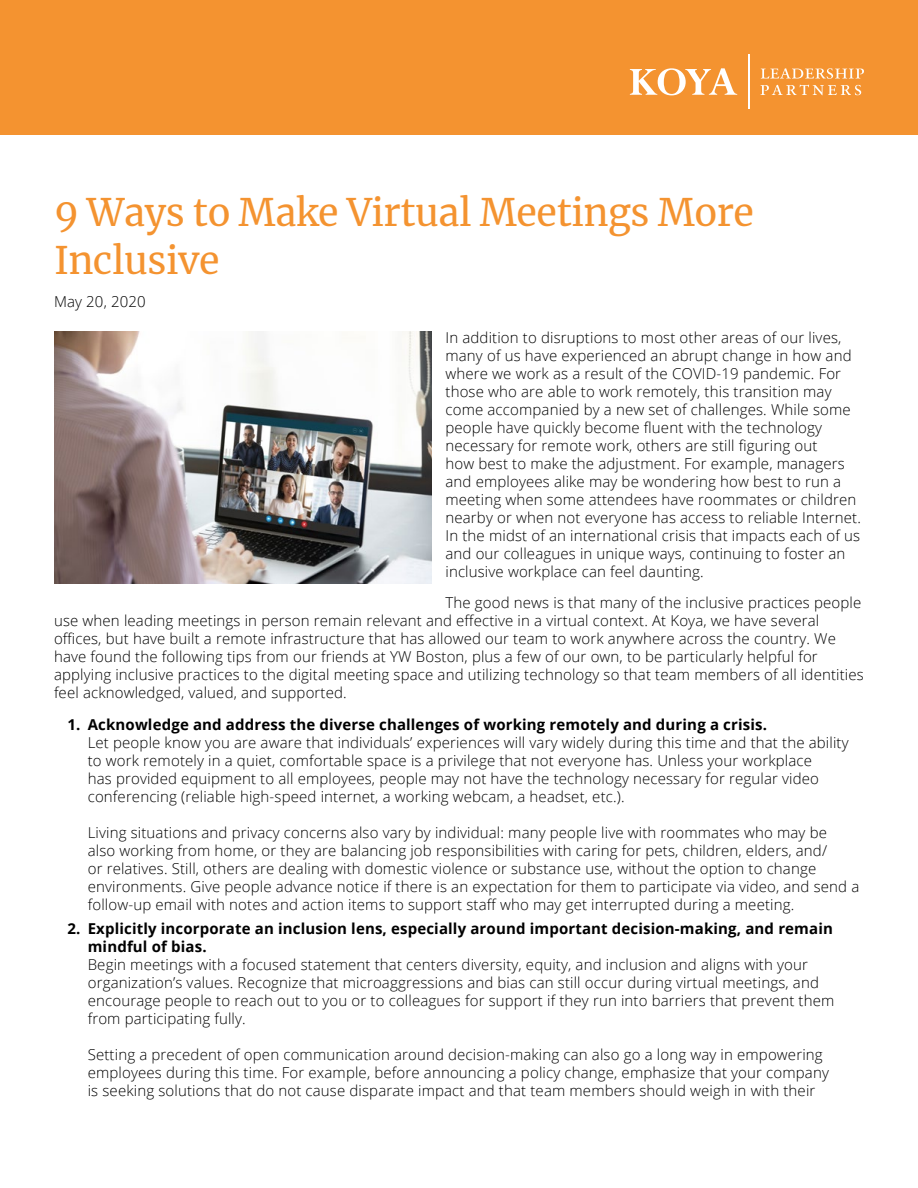
<style>
.page{position:relative;width:918px;height:1188px;background:#fff}
.page>*{position:absolute;margin:0;border:0;box-sizing:border-box;transform-origin:0 0}
.t1{font:37.5px/48px "Merriweather";letter-spacing:-.01em;color:#f49330}
.t2{font:300 15px/18px "Open Sans";letter-spacing:.01em;color:#000}
.t3{font:700 15px/18px "Open Sans";letter-spacing:.01em;color:#000}
</style>
<div class="page">
<div style="left:0;top:0;width:918px;height:135px;background:#f49330"></div>
<svg style="left:761px;top:68px;width:103px;height:11px"></svg>
<svg style="left:761px;top:85px;width:100px;height:10px"></svg>
<hr style="left:748px;top:54px;width:1px;height:55px;background:#fff">
<svg style="left:630px;top:68px;width:107px;height:27px"></svg>
<img style="left:54px;top:331px;width:378px;height:252px">
<h1 class="t1" style="left:54px;top:187px;width:702px">9 Ways to Make Virtual Meetings More<br>Inclusive</h1>
<p class="t2" style="left:54px;top:292px;width:93px">May 20, 2020</p>
<p class="t2" style="left:446px;top:328px;width:417px">In addition to disruptions to most other areas of our lives, many of us have experienced an abrupt change in how and where we work as a result of the COVID-19 pandemic. For those who are able to work remotely, this transition may come accompanied by a new set of challenges. While some people have quickly become fluent with the technology necessary for remote work, others are still figuring out<br>how best to make the adjustment. For example, managers and employees alike may be wondering how best to run a meeting when some attendees have roommates or children nearby or when not everyone has access to reliable Internet.<br>In the midst of an international crisis that impacts each of us and our colleagues in unique ways, continuing to foster an inclusive workplace can feel daunting.</p>
<p class="t2" style="left:54px;top:593px;width:811px;text-indent:392px">The good news is that many of the inclusive practices people use when leading meetings in person remain relevant and effective in a virtual context. At Koya, we have several offices, but have built a remote infrastructure that has allowed our team to work anywhere across the country. We have found the following tips from our friends at YW Boston, plus a few of our own, to be particularly helpful for applying inclusive practices to the digital meeting space and utilizing technology so that team members of all identities feel acknowledged, valued, and supported.</p>
<p class="t3" style="left:68px;top:715px;width:701px">1. Acknowledge and address the diverse challenges of working remotely and during a crisis.</p>
<p class="t2" style="left:88px;top:733px;width:762px">Let people know you are aware that individuals’ experiences will vary widely during this time and that the ability to work remotely in a quiet, comfortable space is a privilege that not everyone has. Unless your workplace<br>has provided equipment to all employees, people may not have the technology necessary for regular video conferencing (reliable high-speed internet, a working webcam, a headset, etc.).</p>
<p class="t2" style="left:88px;top:823px;width:773px">Living situations and privacy concerns also vary by individual: many people live with roommates who may be<br>also working from home, or they are balancing job responsibilities with caring for pets, children, elders, and/<br>or relatives. Still, others are dealing with domestic violence or substance use, without the option to change environments. Give people advance notice if there is an expectation for them to participate via video, and send a follow-up email with notes and action items to support staff who may get interrupted during a meeting.</p>
<p class="t3" style="left:88px;top:919px;width:747px;text-indent:-20px">2. Explicitly incorporate an inclusion lens, especially around important decision-making, and remain mindful of bias.</p>
<p class="t2" style="left:88px;top:955px;width:748px">Begin meetings with a focused statement that centers diversity, equity, and inclusion and aligns with your organization’s values. Recognize that microaggressions and bias can still occur during virtual meetings, and encourage people to reach out to you or to colleagues for support if they run into barriers that prevent them from participating fully.</p>
<p class="t2" style="left:88px;top:1045px;width:743px">Setting a precedent of open communication around decision-making can also go a long way in empowering employees during this time. For example, before announcing a policy change, emphasize that your company is seeking solutions that do not cause disparate impact and that team members should weigh in with their</p>
</div>
